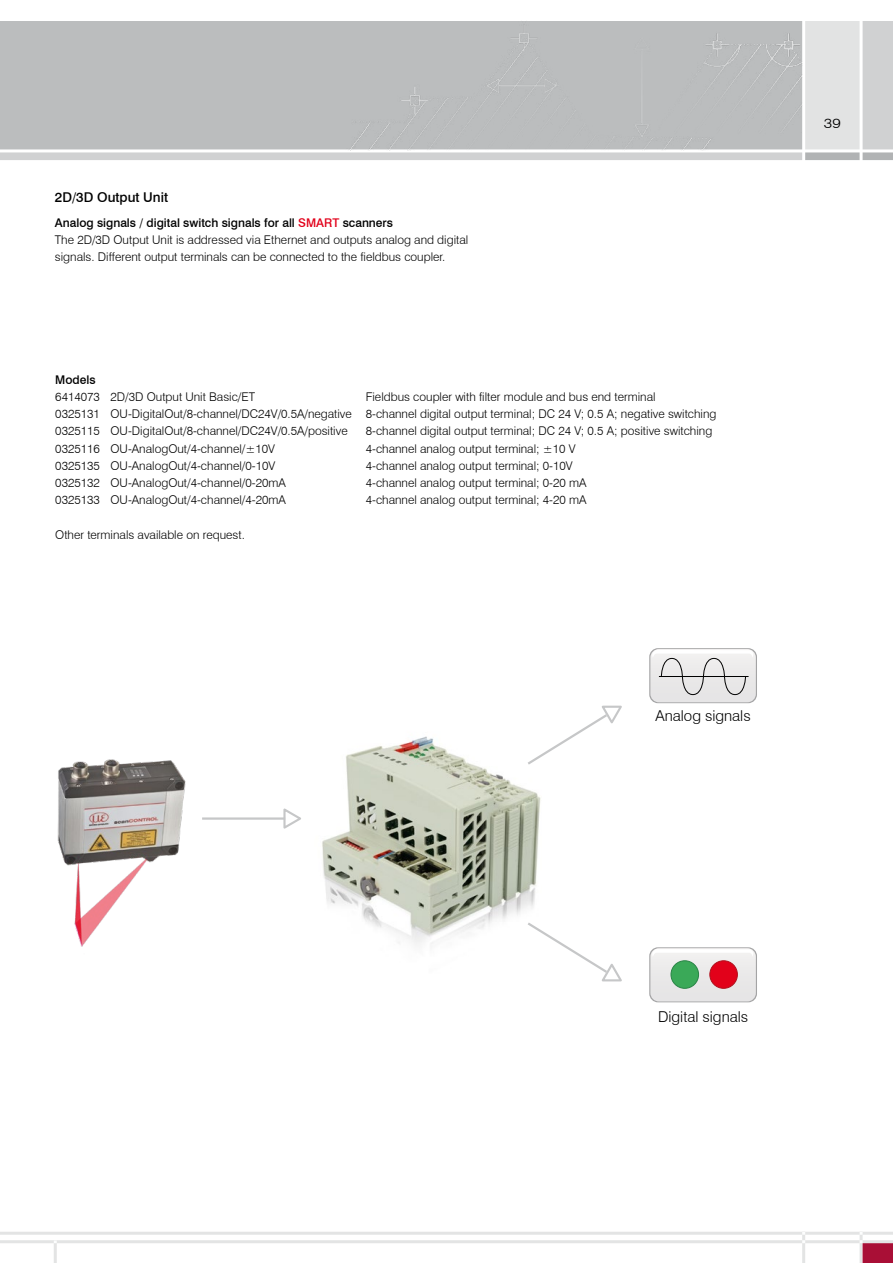
<style>
.page{position:relative;width:893px;height:1263px;background:#fff}
.page>*{position:absolute;margin:0;border:0;box-sizing:border-box;transform-origin:0 0}
.t1{font:300 15px "Swiss 721 BT";color:#000}
.t2{font:500 13.5px "Swiss 721 BT";color:#000}
.t3{font:300 13.5px "Swiss 721 BT";color:#000;scale:1.18 1}
.t4{font:300 12px/17.2px "Swiss 721 BT";color:#000}
.t5{font:500 12px "Swiss 721 BT";color:#000}
.s1{font-weight:500}
.s2{font-weight:500;color:#e2001a}
</style>
<div class="page">
<div style="left:0;top:21px;width:893px;height:141px;background:#d0d1d2"></div>
<div style="left:863px;top:1243px;width:30px;height:20px;background:#a90f36"></div>
<div style="left:804px;top:21px;width:57px;height:130px;background:#e2e3e3"></div>
<div style="left:805px;top:152px;width:88px;height:10px;background:#b1b3b4"></div>
<hr style="left:802px;top:0;width:3px;height:164px;background:#fff">
<hr style="left:0;top:149px;width:893px;height:3px;background:#fff">
<hr style="left:0;top:160px;width:893px;height:3px;background:#fff">
<hr style="left:0;top:1240px;width:893px;height:3px;background:#e3e4e4">
<hr style="left:0;top:1232px;width:893px;height:3px;background:#e3e4e4">
<hr style="left:860px;top:0;width:3px;height:164px;background:#fff">
<hr style="left:54px;top:1240px;width:3px;height:23px;background:#e3e4e4">
<hr style="left:860px;top:1232px;width:3px;height:31px;background:#e3e4e4">
<hr style="left:802px;top:1232px;width:3px;height:31px;background:#e3e4e4">
<div style="left:0;top:21px;width:802px;height:129px;background:#bbbdbe"></div>
<img style="left:322px;top:736px;width:219px;height:209px">
<hr style="left:202px;top:817px;width:83px;height:3px;background:#c6c7c8">
<svg style="left:282px;top:808px;width:19px;height:21px"></svg>
<svg style="left:525px;top:705px;width:97px;height:62px"></svg>
<svg style="left:525px;top:920px;width:97px;height:62px"></svg>
<svg style="left:649px;top:648px;width:108px;height:55px"></svg>
<svg style="left:650px;top:649px;width:106px;height:53px"></svg>
<svg style="left:649px;top:947px;width:108px;height:55px"></svg>
<svg style="left:650px;top:948px;width:106px;height:53px"></svg>
<div style="left:671px;top:961px;width:27px;height:27px;background:#3aa958;border-radius:50%"></div>
<div style="left:671px;top:960px;width:28px;height:29px;border:1px solid #298446;border-radius:50%"></div>
<div style="left:710px;top:961px;width:27px;height:27px;background:#e2011a;border-radius:50%"></div>
<div style="left:709px;top:960px;width:29px;height:29px;border:1px solid #b0111d;border-radius:50%"></div>
<img style="left:57px;top:759px;width:129px;height:188px">
<p class="t2" style="left:55px;top:189px;width:115px">2D/3D Output Unit</p>
<p class="t4" style="left:55px;top:214px;width:415px"><span class="s1">Analog signals / digital switch signals for all</span> <span class="s2">SMART</span> <span class="s1">scanners<br></span>The 2D/3D Output Unit is addressed via Ethernet and outputs analog and digital signals. Different output terminals can be connected to the fieldbus coupler.</p>
<p class="t5" style="left:55px;top:372px;width:42px">Models</p>
<p class="t4" style="left:55px;top:388px;width:201px">6414073 2D/3D Output Unit Basic/ET</p>
<p class="t4" style="left:55px;top:388px;width:663px;text-indent:310px">Fieldbus coupler with filter module and bus end terminal<br>0325131 OU-DigitalOut/8-channel/DC24V/0.5A/negative 8-channel digital output terminal; DC 24 V; 0.5 A; negative switching<br>0325115 OU-DigitalOut/8-channel/DC24V/0.5A/positive</p>
<p class="t4" style="left:366px;top:422px;width:348px">8-channel digital output terminal; DC 24 V; 0.5 A; positive switching</p>
<p class="t4" style="left:55px;top:439px;width:221px">0325116 OU-AnalogOut/4-channel/±10V</p>
<p class="t4" style="left:366px;top:439px;width:211px">4-channel analog output terminal; ±10 V</p>
<p class="t4" style="left:55px;top:457px;width:221px">0325135 OU-AnalogOut/4-channel/0-10V</p>
<p class="t4" style="left:366px;top:457px;width:209px">4-channel analog output terminal; 0-10V</p>
<p class="t4" style="left:55px;top:474px;width:232px">0325132 OU-AnalogOut/4-channel/0-20mA</p>
<p class="t4" style="left:366px;top:474px;width:222px">4-channel analog output terminal; 0-20 mA</p>
<p class="t4" style="left:55px;top:491px;width:232px">0325133 OU-AnalogOut/4-channel/4-20mA</p>
<p class="t4" style="left:366px;top:491px;width:222px">4-channel analog output terminal; 4-20 mA</p>
<p class="t4" style="left:55px;top:526px;width:191px">Other terminals available on request.</p>
<p class="t1" style="left:655px;top:706px;width:97px">Analog signals</p>
<p class="t3" style="left:824px;top:115px;width:16px">39</p>
<p class="t1" style="left:658px;top:1008px;width:92px">Digital signals</p>
</div>
